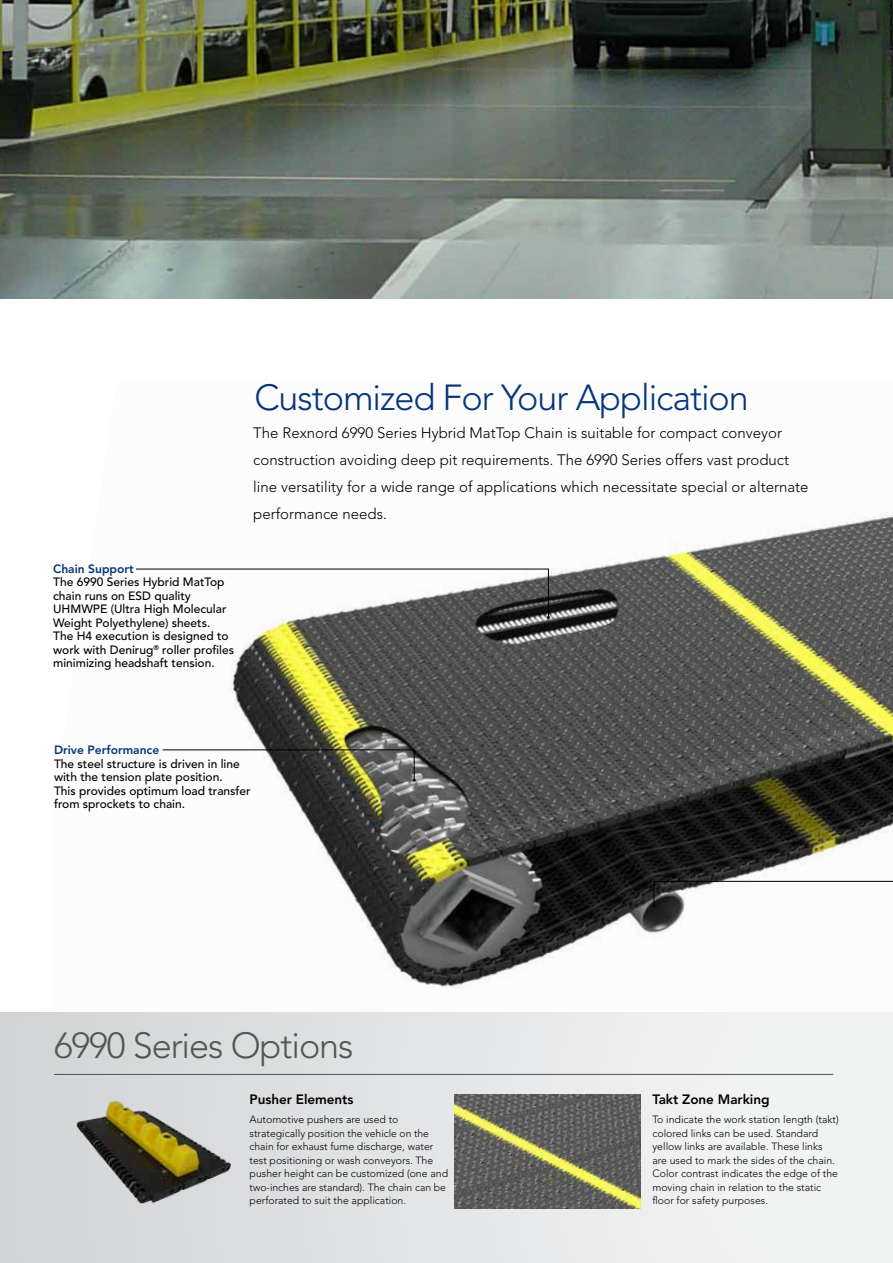
<style>
.page{position:relative;width:893px;height:1263px;background:#fff}
.page>*{position:absolute;margin:0;border:0;box-sizing:border-box;transform-origin:0 0}
.t1{font:300 36px "Avenir LT Std";letter-spacing:-.03em;color:#06357a}
.t2{font:300 36px "Avenir LT Std";letter-spacing:-.03em;color:#4c5a52}
.t3{font:300 15px/27px "Avenir LT Std";color:#000}
.t4{font:800 13.5px "Avenir LT Std";letter-spacing:-.005em;color:#000}
.t5{font:500 12px/13.5px "Avenir LT Std";color:#000}
.t6{font:800 12px "Avenir LT Std";color:#06357a}
.t7{font:300 10.5px/13.5px "Avenir LT Std";color:#000}
</style>
<div class="page">
<img style="left:0;top:0;width:893px;height:298px">
<img style="left:231px;top:512px;width:662px;height:476px">
<svg style="left:162px;top:749px;width:254px;height:33px"></svg>
<svg style="left:652px;top:880px;width:241px;height:27px"></svg>
<div style="left:0;top:1012px;width:893px;height:251px;background:linear-gradient(to right,#d2d4d5,#f6f6f6)"></div>
<svg style="left:136px;top:568px;width:414px;height:51px"></svg>
<img style="left:54px;top:1086px;width:187px;height:124px">
<img style="left:454px;top:1094px;width:187px;height:115px">
<hr style="left:54px;top:1074px;width:779px;height:1px;background:#455560">
<h1 class="t1" style="left:254px;top:376px;width:496px">Customized For Your Application</h1>
<p class="t6" style="left:53px;top:561px;width:82px">Chain Support</p>
<p class="t5" style="left:53px;top:575px;width:182px">The 6990 Series Hybrid MatTop chain runs on ESD quality<br>UHMWPE (Ultra High Molecular<br>Weight Polyethylene) sheets.<br>The H4 execution is designed to work with Denirug<sup>®</sup> roller profiles minimizing headshaft tension.</p>
<p class="t3" style="left:253px;top:419px;width:557px">The Rexnord 6990 Series Hybrid MatTop Chain is suitable for compact conveyor construction avoiding deep pit requirements. The 6990 Series offers vast product line versatility for a wide range of applications which necessitate special or alternate performance needs.</p>
<p class="t6" style="left:54px;top:743px;width:107px">Drive Performance</p>
<p class="t5" style="left:54px;top:757px;width:198px">The steel structure is driven in line with the tension plate position.<br>This provides optimum load transfer from sprockets to chain.</p>
<h1 class="t2" style="left:54px;top:1025px;width:301px">6990 Series Options</h1>
<p class="t4" style="left:250px;top:1091px;width:105px">Pusher Elements</p>
<p class="t7" style="left:250px;top:1113px;width:200px">Automotive pushers are used to strategically position the vehicle on the chain for exhaust fume discharge, water test positioning or wash conveyors. The pusher height can be customized (one and two-inches are standard). The chain can be perforated to suit the application.</p>
<p class="t4" style="left:652px;top:1091px;width:119px">Takt Zone Marking</p>
<p class="t7" style="left:652px;top:1113px;width:188px">To indicate the work station length (takt) colored links can be used. Standard yellow links are available. These links are used to mark the sides of the chain.<br>Color contrast indicates the edge of the moving chain in relation to the static floor for safety purposes.</p>
</div>
